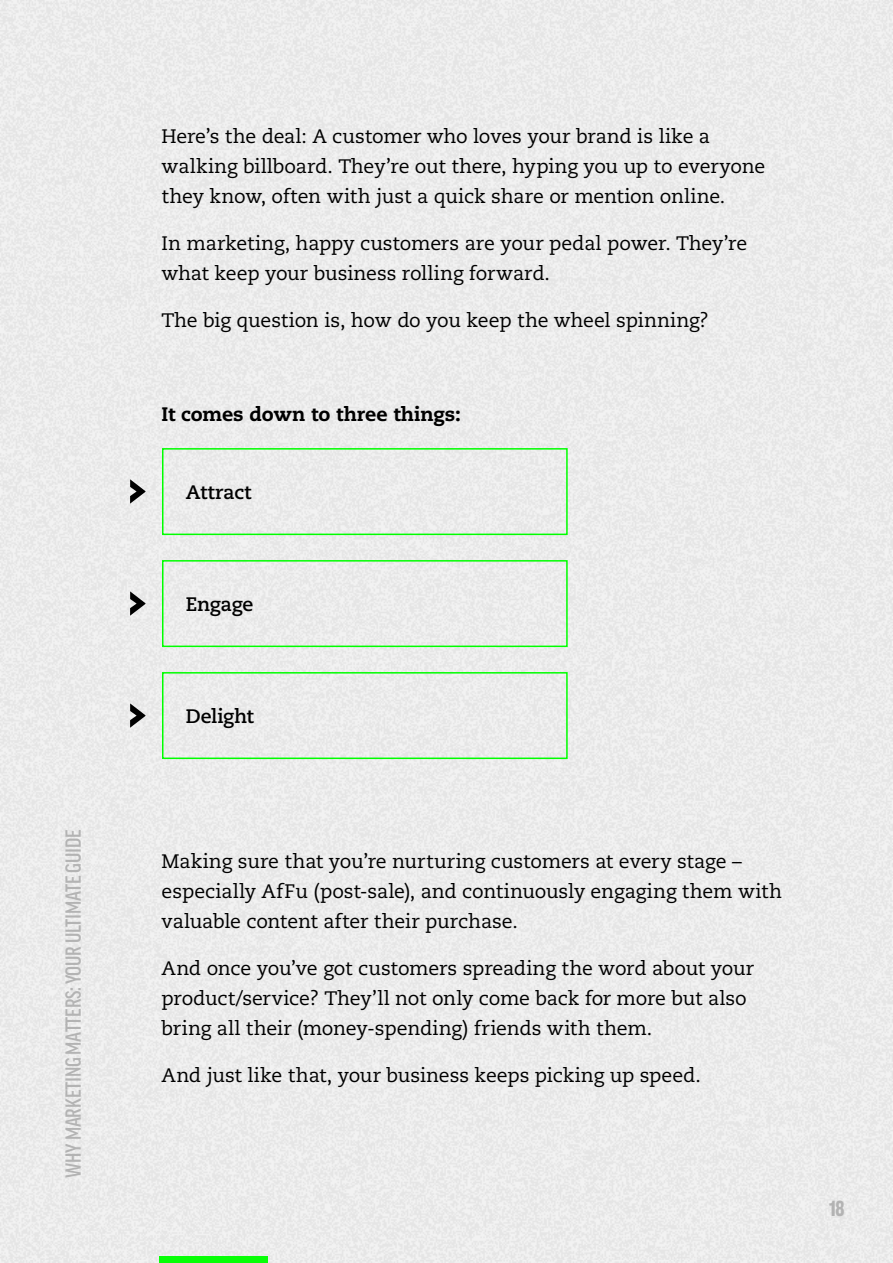
<style>
.page{position:relative;width:893px;height:1263px;background:#fff}
.page>*{position:absolute;margin:0;border:0;box-sizing:border-box;transform-origin:0 0}
.t1{font:900 condensed 52.5px "Good Pro";color:#000}
.t2{font:500 condensed 21px "Good Pro";letter-spacing:-.01em;color:#b3b3b3}
.t3{font:900 condensed 21px "Good Pro";color:#b3b3b3}
.t4{font:19.5px/30px "Caecilia LT Pro 55 Roman";letter-spacing:-.01em;color:#000}
.t5{font:800 19.5px "Caecilia LT Pro 85";color:#000}
.t6{font:700 19.5px "Caecilia LT Pro 75";letter-spacing:-.015em;color:#000}
</style>
<div class="page">
<div style="left:0;top:0;width:893px;height:1260px;background:#ebebeb"></div>
<hr style="left:0;top:1260px;width:893px;height:3px;background:#ebebeb">
<div style="left:159px;top:1256px;width:109px;height:7px;background:#08ff07"></div>
<div style="left:162px;top:448px;width:406px;height:87px;border:2px solid #0f0"></div>
<div style="left:162px;top:560px;width:406px;height:87px;border:2px solid #0f0"></div>
<div style="left:162px;top:672px;width:406px;height:87px;border:2px solid #0f0"></div>
<p class="t2" style="left:62px;top:1178px;width:350px;rotate:-90deg">WHY MARKETING MATTERS: YOUR ULTIMATE GUIDE</p>
<p class="t4" style="left:162px;top:120px;width:605px">Here’s the deal: A customer who loves your brand is like a walking billboard. They’re out there, hyping you up to everyone they know, often with just a quick share or mention online.</p>
<p class="t4" style="left:162px;top:227px;width:587px">In marketing, happy customers are your pedal power. They’re what keep your business rolling forward.</p>
<p class="t4" style="left:162px;top:304px;width:549px">The big question is, how do you keep the wheel spinning?</p>
<p class="t5" style="left:162px;top:400px;width:301px">It comes down to three things:</p>
<h1 class="t1" style="left:128px;top:460px;width:21px">&gt;</h1>
<p class="t6" style="left:186px;top:479px;width:67px">Attract</p>
<h1 class="t1" style="left:128px;top:572px;width:21px">&gt;</h1>
<p class="t6" style="left:186px;top:591px;width:69px">Engage</p>
<h1 class="t1" style="left:128px;top:684px;width:21px">&gt;</h1>
<p class="t6" style="left:186px;top:703px;width:70px">Delight</p>
<p class="t4" style="left:162px;top:846px;width:622px">Making sure that you’re nurturing customers at every stage – especially AfFu (post-sale), and continuously engaging them with valuable content after their purchase.</p>
<p class="t4" style="left:162px;top:953px;width:594px">And once you’ve got customers spreading the word about your product/service? They’ll not only come back for more but also bring all their (money-spending) friends with them.</p>
<p class="t4" style="left:162px;top:1060px;width:541px">And just like that, your business keeps picking up speed.</p>
<p class="t3" style="left:829px;top:1197px;width:17px">18</p>
</div>
